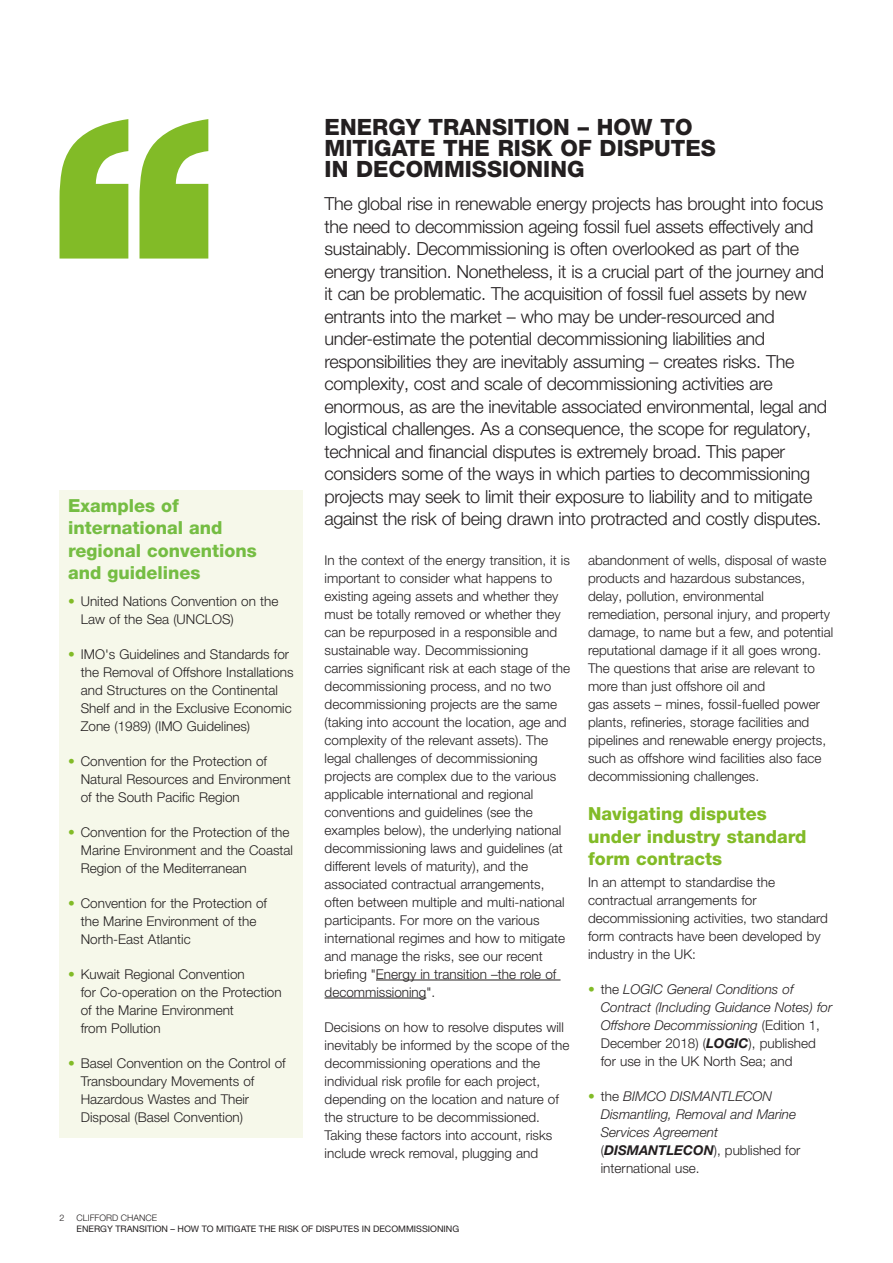
<style>
.page{position:relative;width:893px;height:1263px;background:#fff}
.page>*{position:absolute;margin:0;border:0;box-sizing:border-box;transform-origin:0 0}
._01__Main_Head_1{font:800 22.5px/21px "Helvetica Neue LT Pro";color:#231f20}
._00__Intro_Para{font:300 18px/22.5px "Helvetica Neue LT Pro";letter-spacing:-.02em;color:#231f20}
._04__Heading_3{font:800 18px/22.5px "Helvetica Neue LT Pro";color:#75bd43}
._02__Heading_1{font:800 18px/22.5px "Helvetica Neue LT Pro";color:#82bb27}
._05__Body_Text_4MM{font:300 13.5px/18px "Helvetica Neue LT Pro";color:#231f20}
.t1{font:italic 300 13.5px/18px "Helvetica Neue LT Pro";color:#231f20}
.t2{font:9px "Helvetica Neue LT Pro";color:#231f20}
.t3{font:300 9px "Helvetica Neue LT Pro";color:#231f20}
.s1{color:#82bb27}
.s2{font-style:normal;color:#82bb27}
.s3{font-style:normal}
.s4{font-weight:700}
</style>
<div class="page">
<svg style="left:60px;top:119px;width:148px;height:140px"></svg>
<hr style="left:376px;top:980px;width:184px;height:1px;background:#231f20">
<hr style="left:325px;top:998px;width:101px;height:1px;background:#231f20">
<div style="left:60px;top:490px;width:243px;height:648px;background:#f6f8ea"></div>
<p class="_04__Heading_3" style="left:68px;top:494px;width:190px">Examples of international and regional conventions and guidelines</p>
<p class="_05__Body_Text_4MM" style="left:81px;top:592px;width:199px;text-indent:-13px"><span class="s1">•</span> United Nations Convention on the<br>Law of the Sea (UNCLOS)</p>
<p class="_05__Body_Text_4MM" style="left:81px;top:645px;width:214px;text-indent:-13px"><span class="s1">•</span> IMO's Guidelines and Standards for the Removal of Offshore Installations and Structures on the Continental Shelf and in the Exclusive Economic Zone (1989) (IMO Guidelines)</p>
<p class="_05__Body_Text_4MM" style="left:81px;top:752px;width:211px;text-indent:-13px"><span class="s1">•</span> Convention for the Protection of<br>Natural Resources and Environment of the South Pacific Region</p>
<p class="_05__Body_Text_4MM" style="left:81px;top:823px;width:214px;text-indent:-13px"><span class="s1">•</span> Convention for the Protection of the<br>Marine Environment and the Coastal<br>Region of the Mediterranean</p>
<p class="_05__Body_Text_4MM" style="left:81px;top:894px;width:188px;text-indent:-13px"><span class="s1">•</span> Convention for the Protection of the Marine Environment of the<br>North-East Atlantic</p>
<p class="_05__Body_Text_4MM" style="left:81px;top:965px;width:202px;text-indent:-13px"><span class="s1">•</span> Kuwait Regional Convention<br>for Co-operation on the Protection of the Marine Environment<br>from Pollution</p>
<p class="_05__Body_Text_4MM" style="left:81px;top:1054px;width:206px;text-indent:-13px"><span class="s1">•</span> Basel Convention on the Control of<br>Transboundary Movements of<br>Hazardous Wastes and Their<br>Disposal (Basel Convention)</p>
<p class="_01__Main_Head_1" style="left:325px;top:117px;width:393px">ENERGY TRANSITION – HOW TO<br>MITIGATE THE RISK OF DISPUTES<br>IN DECOMMISSIONING</p>
<p class="_00__Intro_Para" style="left:325px;top:192px;width:504px">The global rise in renewable energy projects has brought into focus the need to decommission ageing fossil fuel assets effectively and sustainably. Decommissioning is often overlooked as part of the energy transition. Nonetheless, it is a crucial part of the journey and it can be problematic. The acquisition of fossil fuel assets by new entrants into the market – who may be under-resourced and under-estimate the potential decommissioning liabilities and responsibilities they are inevitably assuming – creates risks. The complexity, cost and scale of decommissioning activities are enormous, as are the inevitable associated environmental, legal and logistical challenges. As a consequence, the scope for regulatory, technical and financial disputes is extremely broad. This paper considers some of the ways in which parties to decommissioning projects may seek to limit their exposure to liability and to mitigate against the risk of being drawn into protracted and costly disputes.</p>
<p class="_05__Body_Text_4MM" style="left:325px;top:550px;width:247px">In the context of the energy transition, it is important to consider what happens to existing ageing assets and whether they must be totally removed or whether they can be repurposed in a responsible and sustainable way. Decommissioning carries significant risk at each stage of the decommissioning process, and no two decommissioning projects are the same (taking into account the location, age and complexity of the relevant assets). The legal challenges of decommissioning projects are complex due to the various applicable international and regional conventions and guidelines (see the examples below), the underlying national decommissioning laws and guidelines (at different levels of maturity), and the associated contractual arrangements, often between multiple and multi-national participants. For more on the various international regimes and how to mitigate and manage the risks, see our recent briefing "Energy in transition –the role of decommissioning".</p>
<p class="_05__Body_Text_4MM" style="left:325px;top:1017px;width:246px">Decisions on how to resolve disputes will inevitably be informed by the scope of the decommissioning operations and the individual risk profile for each project, depending on the location and nature of the structure to be decommissioned.<br>Taking these factors into account, risks include wreck removal, plugging and</p>
<p class="_05__Body_Text_4MM" style="left:588px;top:550px;width:247px">abandonment of wells, disposal of waste products and hazardous substances, delay, pollution, environmental remediation, personal injury, and property damage, to name but a few, and potential reputational damage if it all goes wrong.<br>The questions that arise are relevant to more than just offshore oil and<br>gas assets – mines, fossil-fuelled power plants, refineries, storage facilities and pipelines and renewable energy projects, such as offshore wind facilities also face decommissioning challenges.</p>
<p class="_02__Heading_1" style="left:588px;top:802px;width:220px">Navigating disputes under industry standard form contracts</p>
<p class="_05__Body_Text_4MM" style="left:588px;top:873px;width:241px">In an attempt to standardise the contractual arrangements for decommissioning activities, two standard form contracts have been developed by industry in the UK:</p>
<p class="t1" style="left:601px;top:980px;width:233px;text-indent:-13px"><span class="s2">•</span> <span class="s3">the</span> LOGIC General Conditions of Contract (Including Guidance Notes) for Offshore Decommissioning <span class="s3">(Edition 1, December 2018) (</span><span class="s4">LOGIC</span><span class="s3">), published for use in the UK North Sea; and</span></p>
<p class="t1" style="left:601px;top:1087px;width:201px;text-indent:-13px"><span class="s2">•</span> <span class="s3">the</span> BIMCO DISMANTLECON<br>Dismantling, Removal and Marine<br>Services Agreement <span class="s3">(</span><span class="s4">DISMANTLECON</span><span class="s3">), published for international use.</span></p>
<p class="t3" style="left:60px;top:1213px;width:7px">2</p>
<p class="t3" style="left:77px;top:1213px;width:82px">CLIFFORD CHANCE</p>
<p class="t2" style="left:77px;top:1223px;width:384px">ENERGY TRANSITION – HOW TO MITIGATE THE RISK OF DISPUTES IN DECOMMISSIONING</p>
</div>
